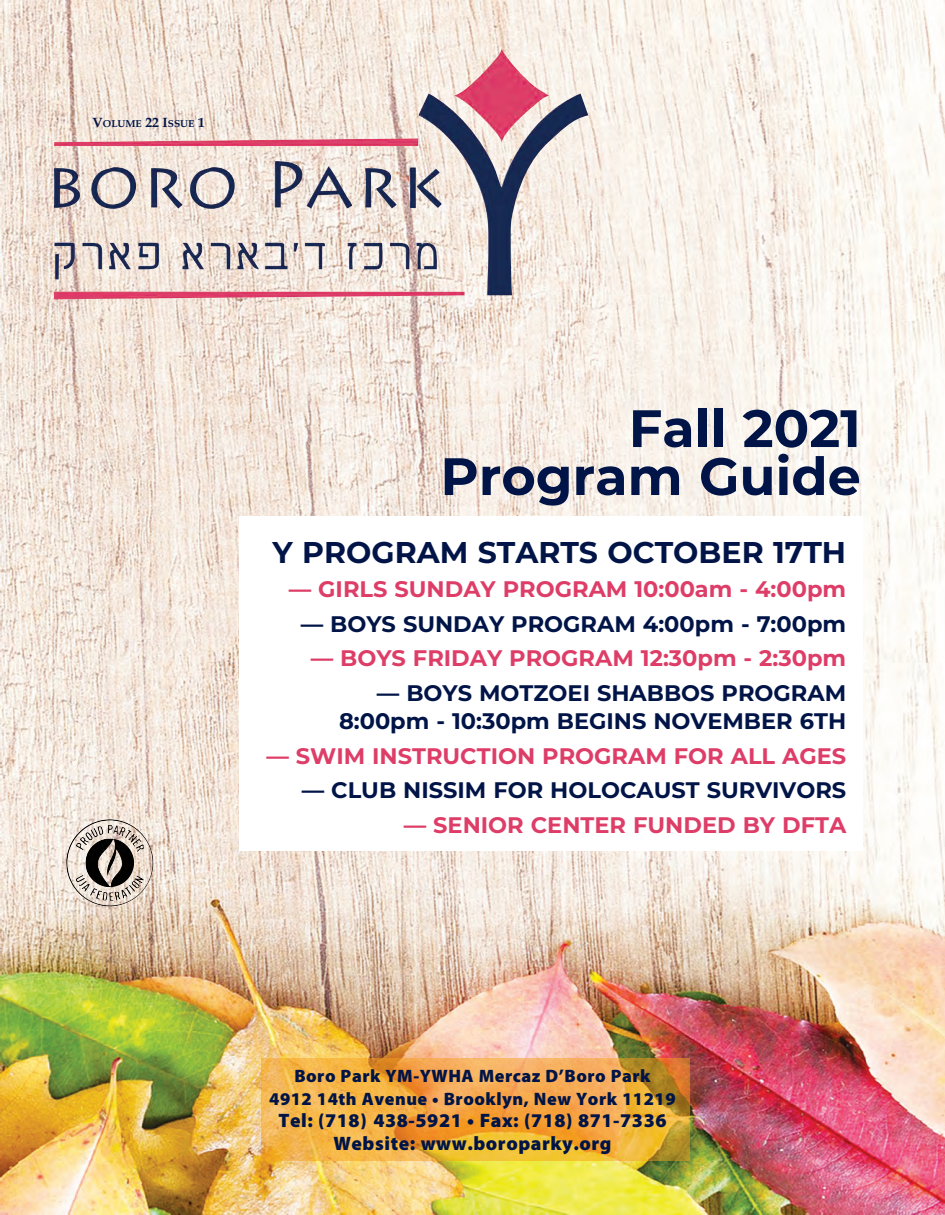
<style>
.page{position:relative;width:945px;height:1215px;background:#fff}
.page>*{position:absolute;margin:0;border:0;box-sizing:border-box;transform-origin:0 0}
.t1{font:700 52.5px "Montserrat";color:#001447}
.t2{font:700 30px "Montserrat";color:#001447}
.t3{font:700 22.5px "Montserrat";color:#dd3d67}
.t4{font:700 22.5px "Montserrat";color:#001447}
.t5{font:900 19.5px "Myriad Pro";letter-spacing:.03em;color:#001447}
.t6{font:900 18px "Myriad Pro";letter-spacing:.03em;color:#001447}
.t7{font:700 10.2px "Book Antiqua";color:#001447}
.s1{font-size:13.5px}
</style>
<div class="page">
<img style="left:0;top:0;width:945px;height:1215px">
<img style="left:66px;top:819px;width:87px;height:87px">
<img style="left:54px;top:49px;width:534px;height:246px">
<div style="left:239px;top:517px;width:623px;height:334px;background:#fff"></div>
<div style="left:261px;top:1059px;width:429px;height:102px;background:#f69f1d;opacity:.5"></div>
<p class="t7" style="left:92px;top:117px;width:114px"><span class="s1">V</span>OLUME <span class="s1">22 I</span>SSUE <span class="s1">1</span></p>
<p class="t1" style="left:629px;top:408px;width:234px">Fall 2021</p>
<p class="t1" style="left:440px;top:456px;width:422px">Program Guide</p>
<p class="t2" style="left:273px;top:540px;width:575px">Y PROGRAM STARTS OCTOBER 17TH</p>
<p class="t3" style="left:289px;top:581px;width:559px">— GIRLS SUNDAY PROGRAM 10:00am - 4:00pm</p>
<p class="t4" style="left:301px;top:615px;width:547px">— BOYS SUNDAY PROGRAM 4:00pm - 7:00pm</p>
<p class="t3" style="left:311px;top:650px;width:537px">— BOYS FRIDAY PROGRAM 12:30pm - 2:30pm</p>
<p class="t4" style="left:377px;top:684px;width:471px">— BOYS MOTZOEI SHABBOS PROGRAM</p>
<p class="t4" style="left:339px;top:713px;width:509px">8:00pm - 10:30pm BEGINS NOVEMBER 6TH</p>
<p class="t3" style="left:266px;top:747px;width:581px">— SWIM INSTRUCTION PROGRAM FOR ALL AGES</p>
<p class="t4" style="left:302px;top:781px;width:546px">— CLUB NISSIM FOR HOLOCAUST SURVIVORS</p>
<p class="t3" style="left:404px;top:816px;width:444px">— SENIOR CENTER FUNDED BY DFTA</p>
<p class="t6" style="left:294px;top:1070px;width:358px">Boro Park YM-YWHA Mercaz D’Boro Park</p>
<p class="t6" style="left:269px;top:1092px;width:408px">4912 14th Avenue • Brooklyn, New York 11219</p>
<p class="t5" style="left:278px;top:1114px;width:390px">Tel: (718) 438-5921 • Fax: (718) 871-7336</p>
<p class="t5" style="left:333px;top:1136px;width:280px">Website: www.boroparky.org</p>
</div>
